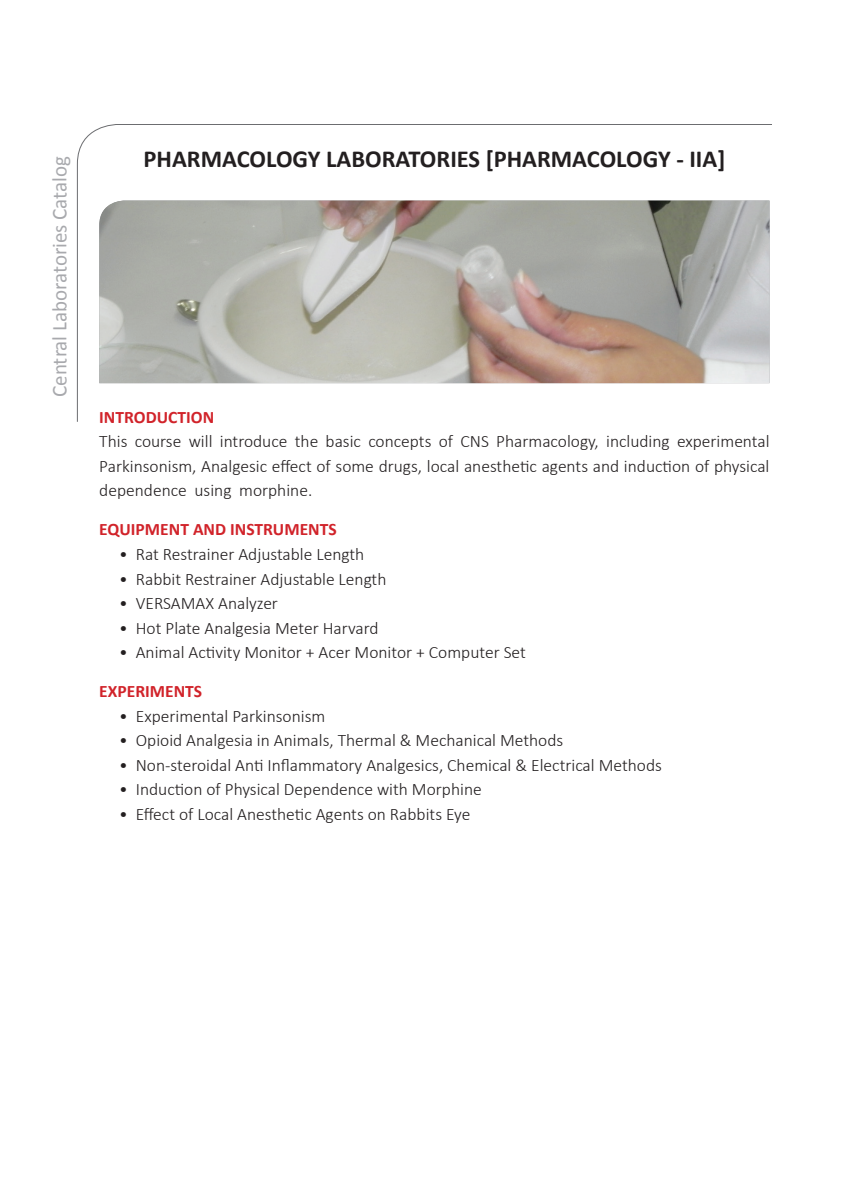
<style>
.page{position:relative;width:844px;height:1191px;background:#fff}
.page>*{position:absolute;margin:0;border:0;box-sizing:border-box;transform-origin:0 0}
.t1{font:700 24.5px "Calibri";color:#231f20}
.t2{font:21px "Calibri";color:#a8a9ad}
.t3{font:300 17.5px/24.5px "Calibri";color:#231f20;text-align:justify}
.t4{font:700 17.5px "Calibri";color:#d1232a}
</style>
<div class="page">
<svg style="left:76px;top:124px;width:696px;height:298px"></svg>
<img style="left:99px;top:200px;width:670px;height:183px">
<p class="t2" style="left:46px;top:397px;width:242px;rotate:-90deg">Central Laboratories Catalog</p>
<h1 class="t1" style="left:143px;top:143px;width:583px">PHARMACOLOGY LABORATORIES [PHARMACOLOGY - IIA]</h1>
<p class="t4" style="left:99px;top:405px;width:116px">INTRODUCTION</p>
<p class="t3" style="left:99px;top:429px;width:671px">This course will introduce the basic concepts of CNS Pharmacology, including experimental Parkinsonism, Analgesic effect of some drugs, local anesthetic agents and induction of physical dependence using morphine.</p>
<p class="t4" style="left:99px;top:518px;width:239px">EQUIPMENT AND INSTRUMENTS</p>
<p class="t3" style="left:119px;top:542px;width:246px">• Rat Restrainer Adjustable Length</p>
<p class="t3" style="left:119px;top:566px;width:269px">• Rabbit Restrainer Adjustable Length</p>
<p class="t3" style="left:119px;top:591px;width:160px">• VERSAMAX Analyzer</p>
<p class="t3" style="left:119px;top:615px;width:261px">• Hot Plate Analgesia Meter Harvard</p>
<p class="t3" style="left:119px;top:640px;width:408px">• Animal Activity Monitor + Acer Monitor + Computer Set</p>
<p class="t4" style="left:99px;top:680px;width:104px">EXPERIMENTS</p>
<p class="t3" style="left:119px;top:703px;width:208px">• Experimental Parkinsonism</p>
<p class="t3" style="left:119px;top:728px;width:445px">• Opioid Analgesia in Animals, Thermal &amp; Mechanical Methods</p>
<p class="t3" style="left:119px;top:752px;width:544px">• Non-steroidal Anti Inflammatory Analgesics, Chemical &amp; Electrical Methods</p>
<p class="t3" style="left:119px;top:777px;width:364px">• Induction of Physical Dependence with Morphine</p>
<p class="t3" style="left:119px;top:801px;width:352px">• Effect of Local Anesthetic Agents on Rabbits Eye</p>
</div>
